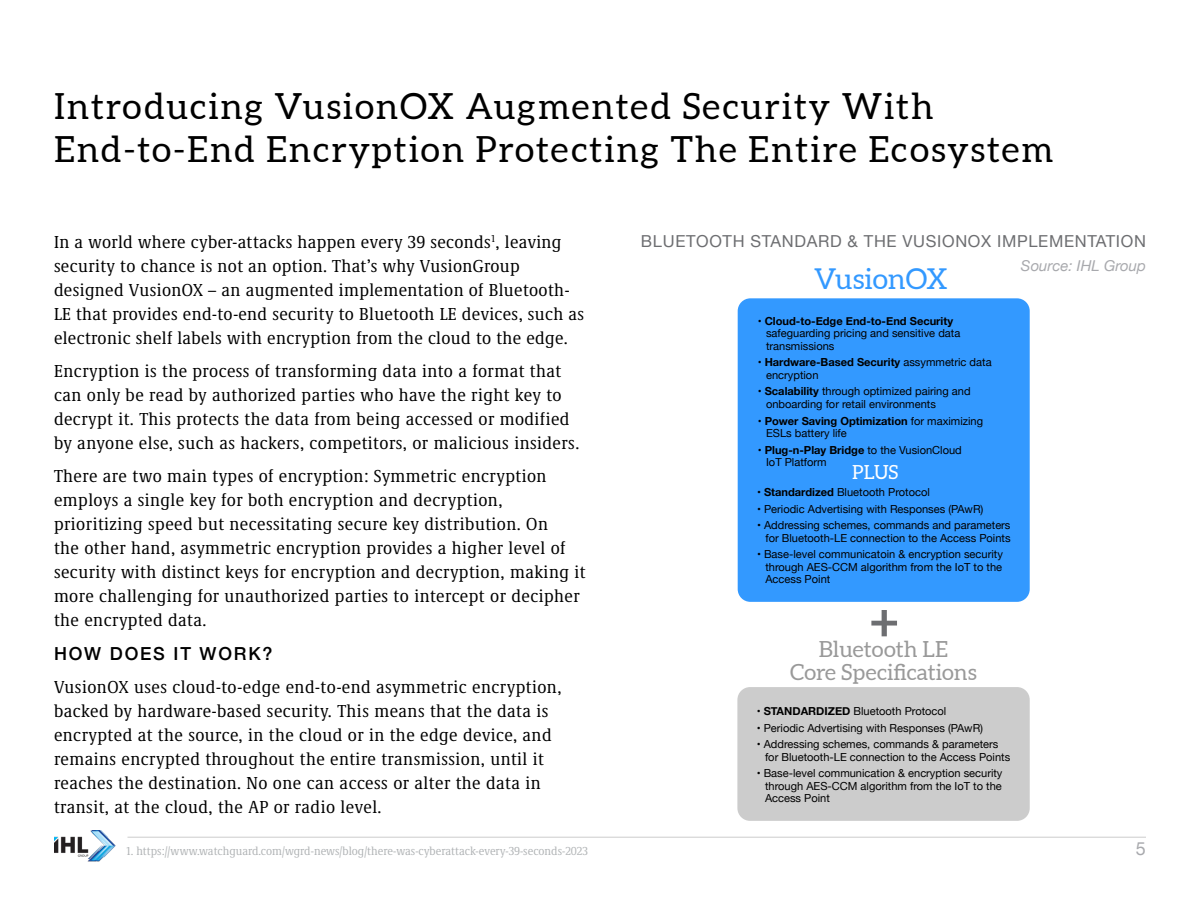
<style>
.page{position:relative;width:1200px;height:900px;background:#fff}
.page>*{position:absolute;margin:0;border:0;box-sizing:border-box;transform-origin:0 0}
.t1{font:700 52.5px "Aleo";color:#6d6e71}
.t2{font:36px "Aleo";letter-spacing:.05em;color:#000}
.t3{font:28.8px "Aleo";color:#39f}
.t4{font:22.2px/22.2px "Aleo";color:#999;text-align:center}
.t5{font:19.35px "Aleo";color:#fff}
._23_IHL_bullets{font:condensed 18px/24px "Demos Next Pro";letter-spacing:.025em;color:#000}
._23_IHL_bullets-2{font:500 18px "Helvetica Neue";letter-spacing:.1em;color:#000}
.t6{font:18px "Helvetica Neue";color:#a8a9ad}
.t7{font:16.5px "Helvetica Neue";letter-spacing:.04em;color:#6d6e71}
.t8{font:italic 15px "Helvetica Neue";color:#a8a9ad}
.t9{font:condensed 12px "Demos Next Pro";color:#b1b4b6}
.t10{font:11.1px/12.5px "Helvetica Neue";color:#000}
.s1{font-weight:700}
</style>
<div class="page">
<img style="left:54px;top:830px;width:77px;height:32px">
<hr style="left:128px;top:837px;width:1018px;height:1px;background:#ccc">
<div style="left:738px;top:298px;width:292px;height:304px;background:#39f;border-radius:13px"></div>
<div style="left:737px;top:687px;width:293px;height:134px;background:#ccc;border-radius:13px"></div>
<p class="t2" style="left:54px;top:85px;width:881px">Introducing VusionOX Augmented Security With</p>
<p class="t2" style="left:54px;top:129px;width:1001px">End-to-End Encryption Protecting The Entire Ecosystem</p>
<p class="_23_IHL_bullets" style="left:54px;top:229px;width:532px">In a world where cyber-attacks happen every 39 seconds<sup>1</sup>, leaving security to chance is not an option. That’s why VusionGroup designed VusionOX – an augmented implementation of Bluetooth-LE that provides end-to-end security to Bluetooth LE devices, such as electronic shelf labels with encryption from the cloud to the edge.</p>
<p class="_23_IHL_bullets" style="left:54px;top:358px;width:527px">Encryption is the process of transforming data into a format that can only be read by authorized parties who have the right key to decrypt it. This protects the data from being accessed or modified by anyone else, such as hackers, competitors, or malicious insiders.</p>
<p class="_23_IHL_bullets" style="left:54px;top:463px;width:533px">There are two main types of encryption: Symmetric encryption employs a single key for both encryption and decryption, prioritizing speed but necessitating secure key distribution. On<br>the other hand, asymmetric encryption provides a higher level of security with distinct keys for encryption and decryption, making it more challenging for unauthorized parties to intercept or decipher the encrypted data.</p>
<p class="_23_IHL_bullets-2" style="left:54px;top:639px;width:220px">HOW DOES IT WORK?</p>
<p class="_23_IHL_bullets" style="left:54px;top:674px;width:509px">VusionOX uses cloud-to-edge end-to-end asymmetric encryption, backed by hardware-based security. This means that the data is encrypted at the source, in the cloud or in the edge device, and remains encrypted throughout the entire transmission, until it reaches the destination. No one can access or alter the data in transit, at the cloud, the AP or radio level.</p>
<p class="t7" style="left:641px;top:229px;width:507px">BLUETOOTH STANDARD &amp; THE VUSIONOX IMPLEMENTATION</p>
<p class="t8" style="left:1021px;top:255px;width:127px">Source: IHL Group</p>
<p class="t3" style="left:814px;top:262px;width:135px">VusionOX</p>
<p class="t10" style="left:766px;top:315px;width:196px;text-indent:-8px">• <span class="s1">Cloud-to-Edge End-to-End Security </span>safeguarding pricing and sensitive data transmissions</p>
<p class="t10" style="left:766px;top:357px;width:227px;text-indent:-8px">• <span class="s1">Hardware-Based Security</span> assymmetric data encryption</p>
<p class="t10" style="left:766px;top:386px;width:206px;text-indent:-8px">• <span class="s1">Scalability</span> through optimized pairing and onboarding for retail environments</p>
<p class="t10" style="left:766px;top:415px;width:219px;text-indent:-8px">• <span class="s1">Power Saving Optimization</span> for maximizing<br>ESLs battery life</p>
<p class="t10" style="left:766px;top:444px;width:197px;text-indent:-8px">• <span class="s1">Plug-n-Play Bridge</span> to the VusionCloud<br>IoT Platform</p>
<p class="t5" style="left:852px;top:461px;width:48px">PLUS</p>
<p class="t10" style="left:757px;top:486px;width:174px">• <span class="s1">Standardized</span> Bluetooth Protocol</p>
<p class="t10" style="left:757px;top:503px;width:228px">• Periodic Advertising with Responses (PAwR)</p>
<p class="t10" style="left:757px;top:520px;width:255px;text-align:right">• Addressing schemes, commands and parameters for Bluetooth-LE connection to the Access Points</p>
<p class="t10" style="left:765px;top:549px;width:239px;text-align:justify;text-indent:-8px">• Base-level communicatoin &amp; encryption security through AES-CCM algorithm from the IoT to the Access Point</p>
<p class="t10" style="left:454px;top:561px;width:238px">through AES-CCM algorithm from the IoT to the<br>Access Point</p>
<p class="t1" style="left:870px;top:590px;width:29px">+</p>
<p class="t4" style="left:790px;top:639px;width:188px">Bluetooth LE<br>Core Specifications</p>
<p class="t10" style="left:757px;top:705px;width:191px">• <span class="s1">STANDARDIZED</span> Bluetooth Protocol</p>
<p class="t10" style="left:757px;top:722px;width:228px">• Periodic Advertising with Responses (PAwR)</p>
<p class="t10" style="left:765px;top:739px;width:247px;text-indent:-8px">• Addressing schemes, commands &amp; parameters for Bluetooth-LE connection to the Access Points</p>
<p class="t10" style="left:765px;top:768px;width:239px;text-align:justify;text-indent:-8px">• Base-level communication &amp; encryption security through AES-CCM algorithm from the IoT to the Access Point</p>
<p class="t9" style="left:126px;top:843px;width:463px">1. https://www.watchguard.com/wgrd-news/blog/there-was-cyberattack-every-39-seconds-2023</p>
<p class="t6" style="left:1136px;top:836px;width:12px">5</p>
</div>
